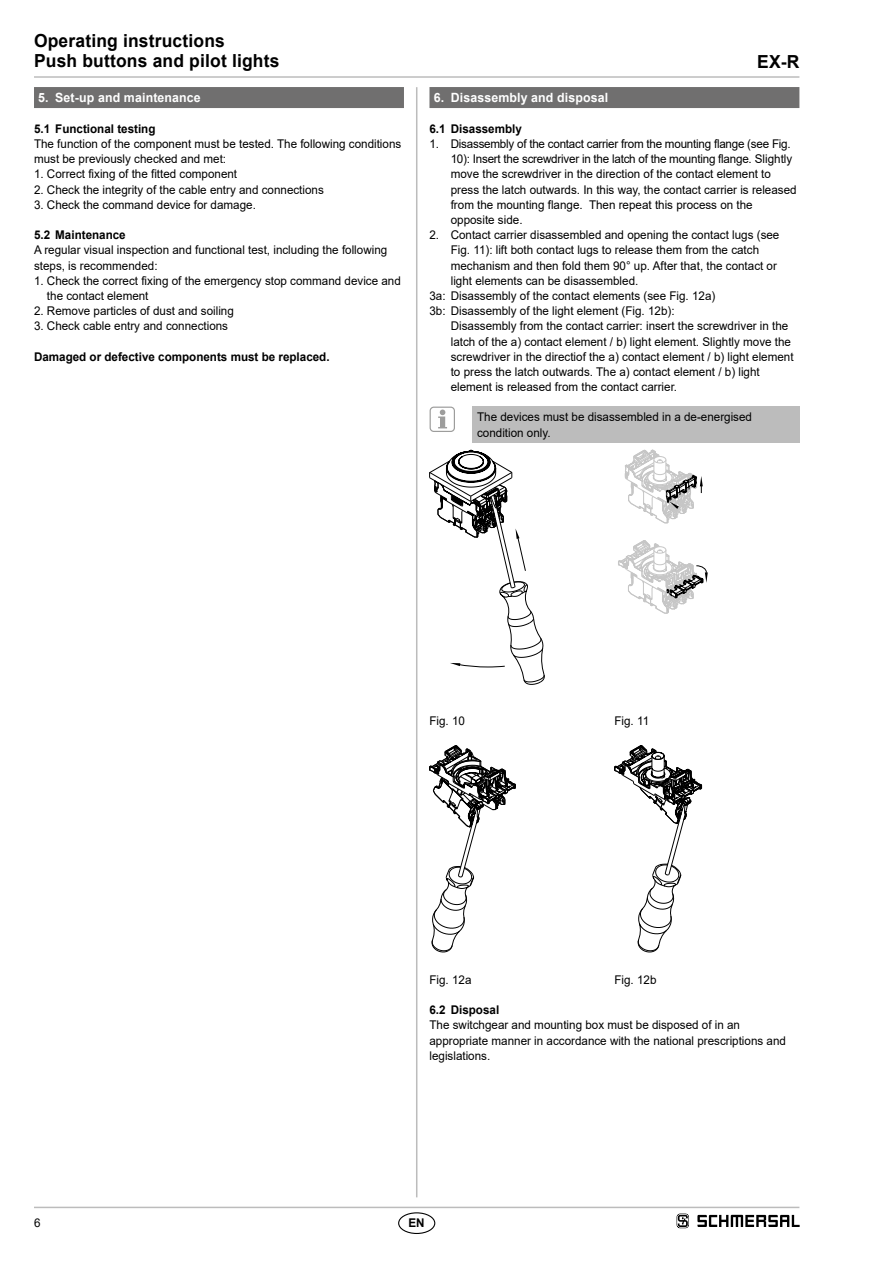
<style>
.page{position:relative;width:893px;height:1263px;background:#fff}
.page>*{position:absolute;margin:0;border:0;box-sizing:border-box;transform-origin:0 0}
.t1{font:700 18px/20.2px "Arial";letter-spacing:.01em;color:#000}
.t2{font:700 12.75px "Arial";letter-spacing:.01em;color:#fff}
.t3{font:12px/15.1px "Arial";color:#000}
.t4{font:700 12px "Arial";color:#000}
</style>
<div class="page">
<hr style="left:34px;top:1207px;width:765px;height:1px;background:#bcbcbc">
<hr style="left:34px;top:76px;width:765px;height:2px;background:#bcbcbc">
<hr style="left:416px;top:87px;width:1px;height:1110px;background:#bcbcbc">
<div style="left:398px;top:1212px;width:37px;height:22px;border:1px solid #000;border-radius:50%"></div>
<div style="left:34px;top:87px;width:370px;height:21px;background:#706f6f"></div>
<div style="left:429px;top:87px;width:370px;height:21px;background:#706f6f"></div>
<div style="left:472px;top:406px;width:327px;height:37px;background:#bcbcbc"></div>
<svg style="left:438px;top:409px;width:9px;height:19px"></svg>
<div style="left:430px;top:407px;width:25px;height:25px;border:1px solid #9d9d9c;border-radius:4px"></div>
<svg style="left:429px;top:450px;width:115px;height:235px"></svg>
<svg style="left:429px;top:745px;width:87px;height:207px"></svg>
<svg style="left:614px;top:745px;width:88px;height:207px"></svg>
<svg style="left:677px;top:1213px;width:12px;height:15px"></svg>
<svg style="left:697px;top:1215px;width:102px;height:12px"></svg>
<svg style="left:618px;top:450px;width:90px;height:163px"></svg>
<h1 class="t1" style="left:34px;top:31px;width:247px">Operating instructions<br>Push buttons and pilot lights</h1>
<p class="t2" style="left:38px;top:89px;width:164px">5. Set-up and maintenance</p>
<p class="t4" style="left:34px;top:120px;width:123px">5.1 Functional testing</p>
<p class="t3" style="left:34px;top:136px;width:369px">The function of the component must be tested. The following conditions must be previously checked and met:</p>
<p class="t3" style="left:34px;top:166px;width:205px">1. Correct fixing of the fitted component</p>
<p class="t3" style="left:34px;top:182px;width:291px">2. Check the integrity of the cable entry and connections</p>
<p class="t3" style="left:34px;top:197px;width:223px">3. Check the command device for damage.</p>
<p class="t4" style="left:34px;top:226px;width:93px">5.2 Maintenance</p>
<p class="t3" style="left:34px;top:242px;width:355px">A regular visual inspection and functional test, including the following steps, is recommended:</p>
<p class="t3" style="left:47px;top:273px;width:355px;text-indent:-13px">1. Check the correct fixing of the emergency stop command device and the contact element</p>
<p class="t3" style="left:34px;top:303px;width:201px">2. Remove particles of dust and soiling</p>
<p class="t3" style="left:34px;top:318px;width:196px">3. Check cable entry and connections</p>
<p class="t4" style="left:34px;top:348px;width:297px">Damaged or defective components must be replaced.</p>
<h1 class="t1" style="left:757px;top:52px;width:44px">EX-R</h1>
<p class="t2" style="left:434px;top:89px;width:176px">6. Disassembly and disposal</p>
<p class="t4" style="left:429px;top:120px;width:94px">6.1 Disassembly</p>
<p class="t3" style="left:451px;top:136px;width:347px;text-indent:-21px">1. Disassembly of the contact carrier from the mounting flange (see Fig.<br>10): Insert the screwdriver in the latch of the mounting flange. Slightly move the screwdriver in the direction of the contact element to press the latch outwards. In this way, the contact carrier is released from the mounting flange. Then repeat this process on the opposite side.</p>
<p class="t3" style="left:429px;top:227px;width:351px">2. Contact carrier disassembled and opening the contact lugs (see</p>
<p class="t3" style="left:451px;top:242px;width:310px">Fig. 11): lift both contact lugs to release them from the catch</p>
<p class="t3" style="left:451px;top:258px;width:328px">mechanism and then fold them 90° up. After that, the contact or</p>
<p class="t3" style="left:451px;top:273px;width:189px">light elements can be disassembled.</p>
<p class="t3" style="left:429px;top:288px;width:287px">3a: Disassembly of the contact elements (see Fig. 12a)</p>
<p class="t3" style="left:429px;top:303px;width:247px">3b: Disassembly of the light element (Fig. 12b):</p>
<p class="t3" style="left:451px;top:318px;width:339px">Disassembly from the contact carrier: insert the screwdriver in the</p>
<p class="t3" style="left:451px;top:334px;width:342px">latch of the a) contact element / b) light element. Slightly move the</p>
<p class="t3" style="left:451px;top:349px;width:344px">screwdriver in the directiof the a) contact element / b) light element</p>
<p class="t3" style="left:451px;top:364px;width:311px">to press the latch outwards. The a) contact element / b) light</p>
<p class="t3" style="left:451px;top:379px;width:228px">element is released from the contact carrier.</p>
<p class="t3" style="left:477px;top:410px;width:276px">The devices must be disassembled in a de-energised condition only.</p>
<p class="t3" style="left:34px;top:1215px;width:8px">6</p>
<p class="t3" style="left:429px;top:713px;width:37px">Fig. 10</p>
<p class="t3" style="left:614px;top:713px;width:36px">Fig. 11</p>
<p class="t3" style="left:429px;top:972px;width:44px">Fig. 12a</p>
<p class="t3" style="left:614px;top:972px;width:44px">Fig. 12b</p>
<p class="t4" style="left:429px;top:1001px;width:71px">6.2 Disposal</p>
<p class="t3" style="left:429px;top:1017px;width:358px">The switchgear and mounting box must be disposed of in an appropriate manner in accordance with the national prescriptions and legislations.</p>
<p class="t4" style="left:408px;top:1214px;width:18px">EN</p>
</div>
